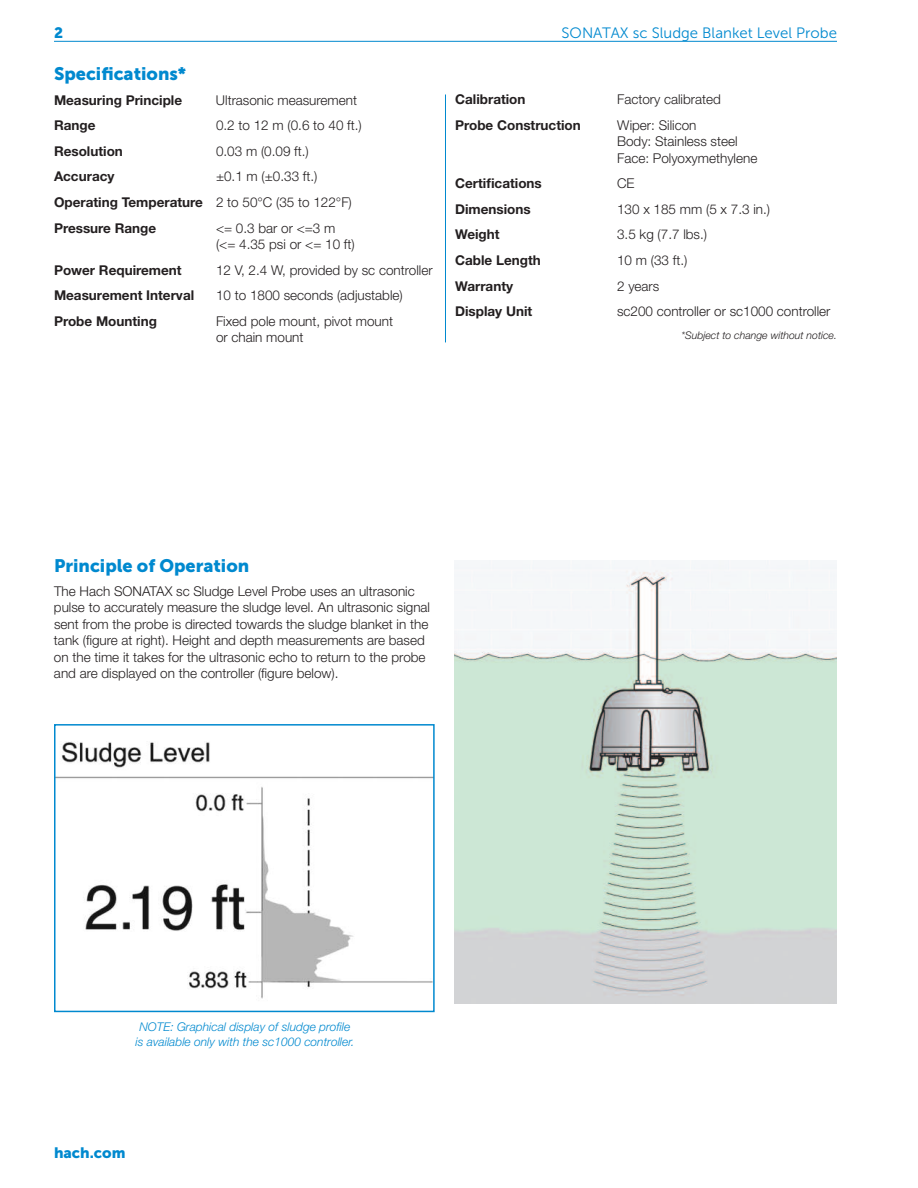
<style>
.page{position:relative;width:918px;height:1188px;background:#fff}
.page>*{position:absolute;margin:0;border:0;box-sizing:border-box;transform-origin:0 0}
.t1{font:18px "Museo Sans 900";color:#0089cf}
.t2{font:15px "Museo Sans 300";color:#0089cf}
.t3{font:15px "Museo Sans 900";color:#0089cf}
.t4{font:300 13.5px/16.5px "Helvetica Neue LT Std";color:#231f20}
.t5{font:700 13.5px "Helvetica Neue LT Std";color:#231f20}
.t6{font:italic 300 12px/15px "Helvetica Neue LT Std";color:#0089cf;text-align:center}
.t7{font:italic 300 10.5px "Helvetica Neue LT Std";color:#231f20}
.s1{font-weight:700}
</style>
<div class="page">
<hr style="left:54px;top:41px;width:783px;height:1px;background:#0089cf">
<hr style="left:445px;top:94px;width:1px;height:248px;background:#0089cf">
<img style="left:57px;top:741px;width:375px;height:258px">
<div style="left:54px;top:724px;width:381px;height:288px;border:2px solid #0089cf"></div>
<img style="left:454px;top:561px;width:383px;height:443px">
<p class="t3" style="left:54px;top:24px;width:11px">2</p>
<p class="t2" style="left:562px;top:24px;width:277px">SONATAX sc Sludge Blanket Level Probe</p>
<h1 class="t1" style="left:54px;top:64px;width:134px">Specifications*</h1>
<p class="t5" style="left:54px;top:95px;width:130px">Measuring Principle</p>
<p class="t4" style="left:216px;top:93px;width:143px">Ultrasonic measurement</p>
<p class="t5" style="left:54px;top:121px;width:43px">Range</p>
<p class="t4" style="left:216px;top:118px;width:147px">0.2 to 12 m (0.6 to 40 ft.)</p>
<p class="t5" style="left:54px;top:146px;width:70px">Resolution</p>
<p class="t4" style="left:216px;top:144px;width:94px">0.03 m (0.09 ft.)</p>
<p class="t5" style="left:54px;top:172px;width:62px">Accuracy</p>
<p class="t4" style="left:54px;top:165px;width:299px;line-height:25.5px;text-indent:162px">±0.1 m (±0.33 ft.)<br><span class="s1">Operating Temperature</span> 2 to 50°C (35 to 122°F)<br><span class="s1">Pressure Range</span></p>
<p class="t4" style="left:216px;top:221px;width:140px">&lt;= 0.3 bar or &lt;=3 m (&lt;= 4.35 psi or &lt;= 10 ft)</p>
<p class="t5" style="left:54px;top:265px;width:129px">Power Requirement</p>
<p class="t4" style="left:216px;top:263px;width:218px">12 V, 2.4 W, provided by sc controller</p>
<p class="t5" style="left:54px;top:291px;width:142px">Measurement Interval</p>
<p class="t4" style="left:216px;top:288px;width:188px">10 to 1800 seconds (adjustable)</p>
<p class="t5" style="left:54px;top:316px;width:105px">Probe Mounting</p>
<p class="t4" style="left:216px;top:314px;width:179px">Fixed pole mount, pivot mount or chain mount</p>
<p class="t5" style="left:455px;top:94px;width:72px">Calibration</p>
<p class="t4" style="left:617px;top:92px;width:105px">Factory calibrated</p>
<p class="t5" style="left:455px;top:120px;width:127px">Probe Construction</p>
<p class="t4" style="left:617px;top:118px;width:142px">Wiper: Silicon<br>Body: Stainless steel<br>Face: Polyoxymethylene</p>
<p class="t5" style="left:455px;top:179px;width:88px">Certifications</p>
<p class="t4" style="left:617px;top:177px;width:19px">CE</p>
<p class="t5" style="left:455px;top:204px;width:77px">Dimensions</p>
<p class="t4" style="left:617px;top:202px;width:155px">130 x 185 mm (5 x 7.3 in.)</p>
<p class="t5" style="left:455px;top:230px;width:46px">Weight</p>
<p class="t4" style="left:617px;top:228px;width:92px">3.5 kg (7.7 lbs.)</p>
<p class="t5" style="left:455px;top:255px;width:87px">Cable Length</p>
<p class="t4" style="left:617px;top:253px;width:72px">10 m (33 ft.)</p>
<p class="t5" style="left:455px;top:281px;width:60px">Warranty</p>
<p class="t4" style="left:617px;top:279px;width:44px">2 years</p>
<p class="t5" style="left:455px;top:307px;width:79px">Display Unit</p>
<p class="t4" style="left:617px;top:304px;width:215px">sc200 controller or sc1000 controller</p>
<p class="t7" style="left:682px;top:331px;width:157px">*Subject to change without notice.</p>
<h1 class="t1" style="left:54px;top:556px;width:197px">Principle of Operation</h1>
<p class="t4" style="left:54px;top:584px;width:378px">The Hach SONATAX sc Sludge Level Probe uses an ultrasonic pulse to accurately measure the sludge level. An ultrasonic signal sent from the probe is directed towards the sludge blanket in the tank (figure at right). Height and depth measurements are based on the time it takes for the ultrasonic echo to return to the probe and are displayed on the controller (figure below).</p>
<p class="t6" style="left:135px;top:1020px;width:220px">NOTE: Graphical display of sludge profile is available only with the sc1000 controller.</p>
<p class="t3" style="left:54px;top:1144px;width:73px">hach.com</p>
</div>
